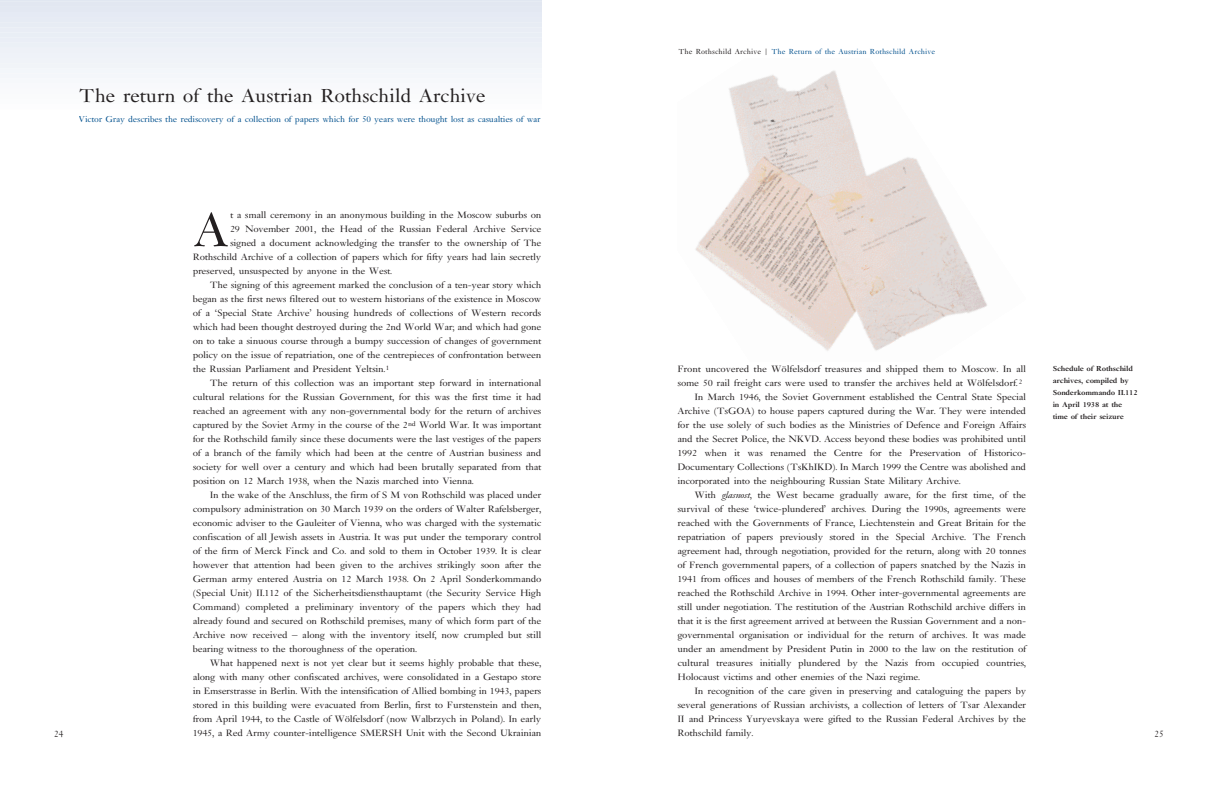
<style>
.page{position:relative;width:1218px;height:793px;background:#fff}
.page>*{position:absolute;margin:0;border:0;box-sizing:border-box;transform-origin:0 0}
.t1{font:50.3px "M Janson";color:#231f20;scale:1.1 1}
.t2{font:20px "M Janson";letter-spacing:-.01em;color:#231f20;scale:1.08 1}
.t3{font:10px "M Janson";color:#231f20;scale:.96 1}
.t4{font:9.8px "M Janson";letter-spacing:-.02em;color:#231f20;scale:1.1 1}
.t5{font:9px "M Janson";letter-spacing:-.015em;color:#00508d;scale:1.07 1}
.t6{font:7.8px "M Janson";letter-spacing:.015em;color:#00508d;scale:1.04 1}
.t7{font:700 7.7px/12px "M Janson";letter-spacing:-.02em;color:#231f20;scale:1.08 1}
.s1{color:#231f20}
.s2{font-style:italic}
</style>
<div class="page">
<div style="left:0;top:0;width:541px;height:10px;background:#e2e7f1"></div>
<div style="left:0;top:9px;width:541px;height:11px;background:#e5eaf4"></div>
<div style="left:0;top:19px;width:541px;height:11px;background:#e7ecf4"></div>
<div style="left:0;top:30px;width:541px;height:11px;background:#e9eef5"></div>
<div style="left:0;top:40px;width:541px;height:11px;background:#ebf0f6"></div>
<div style="left:0;top:50px;width:541px;height:11px;background:#eff2f8"></div>
<div style="left:0;top:60px;width:541px;height:11px;background:#f1f4f8"></div>
<div style="left:0;top:71px;width:541px;height:10px;background:#f4f6fa"></div>
<div style="left:0;top:81px;width:541px;height:11px;background:#f8f9fc"></div>
<div style="left:0;top:91px;width:541px;height:11px;background:#fafbfc"></div>
<img style="left:695px;top:70px;width:292px;height:281px">
<h2 class="t2" style="left:79px;top:88px;width:378px">The return of the Austrian Rothschild Archive</h2>
<p class="t5" style="left:79px;top:115px;width:433px">Victor Gray describes the rediscovery of a collection of papers which for 50 years were thought lost as casualties of war</p>
<p class="t3" style="left:54px;top:730px;width:11px">24</p>
<h1 class="t1" style="left:193px;top:212px;width:34px">A</h1>
<p class="t4" style="left:230px;top:211px;width:285px">t a small ceremony in an anonymous building in the Moscow suburbs on</p>
<p class="t4" style="left:230px;top:225px;width:285px">29 November 2001, the Head of the Russian Federal Archive Service</p>
<p class="t4" style="left:230px;top:239px;width:285px">signed a document acknowledging the transfer to the ownership of The</p>
<p class="t4" style="left:193px;top:253px;width:318px">Rothschild Archive of a collection of papers which for fifty years had lain secretly</p>
<p class="t4" style="left:193px;top:267px;width:183px">preserved, unsuspected by anyone in the West.</p>
<p class="t4" style="left:210px;top:281px;width:303px">The signing of this agreement marked the conclusion of a ten-year story which</p>
<p class="t4" style="left:193px;top:295px;width:318px">began as the first news filtered out to western historians of the existence in Moscow</p>
<p class="t4" style="left:193px;top:309px;width:318px">of a ‘Special State Archive’ housing hundreds of collections of Western records</p>
<p class="t4" style="left:193px;top:323px;width:318px">which had been thought destroyed during the 2nd World War; and which had gone</p>
<p class="t4" style="left:193px;top:337px;width:318px">on to take a sinuous course through a bumpy succession of changes of government</p>
<p class="t4" style="left:193px;top:351px;width:318px">policy on the issue of repatriation, one of the centrepieces of confrontation between</p>
<p class="t4" style="left:193px;top:365px;width:180px">the Russian Parliament and President Yeltsin.<sup>1</sup></p>
<p class="t4" style="left:210px;top:379px;width:303px">The return of this collection was an important step forward in international</p>
<p class="t4" style="left:193px;top:393px;width:318px">cultural relations for the Russian Government, for this was the first time it had</p>
<p class="t4" style="left:193px;top:407px;width:318px">reached an agreement with any non-governmental body for the return of archives</p>
<p class="t4" style="left:193px;top:421px;width:318px">captured by the Soviet Army in the course of the 2<sup>nd</sup> World War. It was important</p>
<p class="t4" style="left:193px;top:435px;width:318px">for the Rothschild family since these documents were the last vestiges of the papers</p>
<p class="t4" style="left:193px;top:449px;width:318px">of a branch of the family which had been at the centre of Austrian business and</p>
<p class="t4" style="left:193px;top:463px;width:318px">society for well over a century and which had been brutally separated from that</p>
<p class="t4" style="left:193px;top:477px;width:257px">position on 12 March 1938, when the Nazis marched into Vienna.</p>
<p class="t4" style="left:210px;top:491px;width:303px">In the wake of the Anschluss, the firm of S M von Rothschild was placed under</p>
<p class="t4" style="left:193px;top:505px;width:318px">compulsory administration on 30 March 1939 on the orders of Walter Rafelsberger,</p>
<p class="t4" style="left:193px;top:519px;width:318px">economic adviser to the Gauleiter of Vienna, who was charged with the systematic</p>
<p class="t4" style="left:193px;top:533px;width:318px">confiscation of all Jewish assets in Austria. It was put under the temporary control</p>
<p class="t4" style="left:193px;top:547px;width:318px">of the firm of Merck Finck and Co. and sold to them in October 1939. It is clear</p>
<p class="t4" style="left:193px;top:561px;width:318px">however that attention had been given to the archives strikingly soon after the</p>
<p class="t4" style="left:193px;top:575px;width:318px">German army entered Austria on 12 March 1938. On 2 April Sonderkommando</p>
<p class="t4" style="left:193px;top:589px;width:318px">(Special Unit) II.112 of the Sicherheitsdiensthauptamt (the Security Service High</p>
<p class="t4" style="left:193px;top:603px;width:318px">Command) completed a preliminary inventory of the papers which they had</p>
<p class="t4" style="left:193px;top:617px;width:318px">already found and secured on Rothschild premises, many of which form part of the</p>
<p class="t4" style="left:193px;top:631px;width:318px">Archive now received – along with the inventory itself, now crumpled but still</p>
<p class="t4" style="left:193px;top:645px;width:205px">bearing witness to the thoroughness of the operation.</p>
<p class="t4" style="left:210px;top:659px;width:303px">What happened next is not yet clear but it seems highly probable that these,</p>
<p class="t4" style="left:193px;top:673px;width:318px">along with many other confiscated archives, were consolidated in a Gestapo store</p>
<p class="t4" style="left:193px;top:687px;width:318px">in Emserstrasse in Berlin. With the intensification of Allied bombing in 1943, papers</p>
<p class="t4" style="left:193px;top:701px;width:318px">stored in this building were evacuated from Berlin, first to Furstenstein and then,</p>
<p class="t4" style="left:193px;top:715px;width:318px">from April 1944, to the Castle of Wölfelsdorf (now Walbrzych in Poland). In early</p>
<p class="t4" style="left:193px;top:729px;width:318px">1945, a Red Army counter-intelligence SMERSH Unit with the Second Ukrainian</p>
<p class="t6" style="left:678px;top:48px;width:248px"><span class="s1">The Rothschild Archive |</span> The Return of the Austrian Rothschild Archive</p>
<p class="t4" style="left:677px;top:365px;width:318px">Front uncovered the Wölfelsdorf treasures and shipped them to Moscow. In all</p>
<p class="t4" style="left:677px;top:379px;width:315px">some 50 rail freight cars were used to transfer the archives held at Wölfelsdorf. <sup>2</sup></p>
<p class="t4" style="left:694px;top:393px;width:303px">In March 1946, the Soviet Government established the Central State Special</p>
<p class="t4" style="left:677px;top:407px;width:318px">Archive (TsGOA) to house papers captured during the War. They were intended</p>
<p class="t4" style="left:677px;top:421px;width:318px">for the use solely of such bodies as the Ministries of Defence and Foreign Affairs</p>
<p class="t4" style="left:677px;top:435px;width:318px">and the Secret Police, the NKVD. Access beyond these bodies was prohibited until</p>
<p class="t4" style="left:677px;top:449px;width:318px">1992 when it was renamed the Centre for the Preservation of Historico-</p>
<p class="t4" style="left:677px;top:463px;width:318px">Documentary Collections (TsKhIKD). In March 1999 the Centre was abolished and</p>
<p class="t4" style="left:677px;top:477px;width:259px">incorporated into the neighbouring Russian State Military Archive.</p>
<p class="t4" style="left:694px;top:491px;width:303px">With <span class="s2">glasnost</span>, the West became gradually aware, for the first time, of the</p>
<p class="t4" style="left:677px;top:505px;width:318px">survival of these ‘twice-plundered’ archives. During the 1990s, agreements were</p>
<p class="t4" style="left:677px;top:519px;width:318px">reached with the Governments of France, Liechtenstein and Great Britain for the</p>
<p class="t4" style="left:677px;top:533px;width:318px">repatriation of papers previously stored in the Special Archive. The French</p>
<p class="t4" style="left:677px;top:547px;width:318px">agreement had, through negotiation, provided for the return, along with 20 tonnes</p>
<p class="t4" style="left:677px;top:561px;width:318px">of French governmental papers, of a collection of papers snatched by the Nazis in</p>
<p class="t4" style="left:677px;top:575px;width:318px">1941 from offices and houses of members of the French Rothschild family. These</p>
<p class="t4" style="left:677px;top:589px;width:318px">reached the Rothschild Archive in 1994. Other inter-governmental agreements are</p>
<p class="t4" style="left:677px;top:603px;width:318px">still under negotiation. The restitution of the Austrian Rothschild archive differs in</p>
<p class="t4" style="left:677px;top:617px;width:318px">that it is the first agreement arrived at between the Russian Government and a non-</p>
<p class="t4" style="left:677px;top:631px;width:318px">governmental organisation or individual for the return of archives. It was made</p>
<p class="t4" style="left:677px;top:645px;width:318px">under an amendment by President Putin in 2000 to the law on the restitution of</p>
<p class="t4" style="left:677px;top:659px;width:318px">cultural treasures initially plundered by the Nazis from occupied countries,</p>
<p class="t4" style="left:677px;top:673px;width:222px">Holocaust victims and other enemies of the Nazi regime.</p>
<p class="t4" style="left:694px;top:687px;width:303px">In recognition of the care given in preserving and cataloguing the papers by</p>
<p class="t4" style="left:677px;top:701px;width:318px">several generations of Russian archivists, a collection of letters of Tsar Alexander</p>
<p class="t4" style="left:677px;top:715px;width:318px">II and Princess Yuryevskaya were gifted to the Russian Federal Archives by the</p>
<p class="t4" style="left:677px;top:729px;width:71px">Rothschild family.</p>
<p class="t3" style="left:1155px;top:731px;width:11px">25</p>
<p class="t7" style="left:1053px;top:364px;width:80px">Schedule of Rothschild archives, compiled by<br>Sonderkommando II.112 in April 1938 at the time of their seizure</p>
</div>
